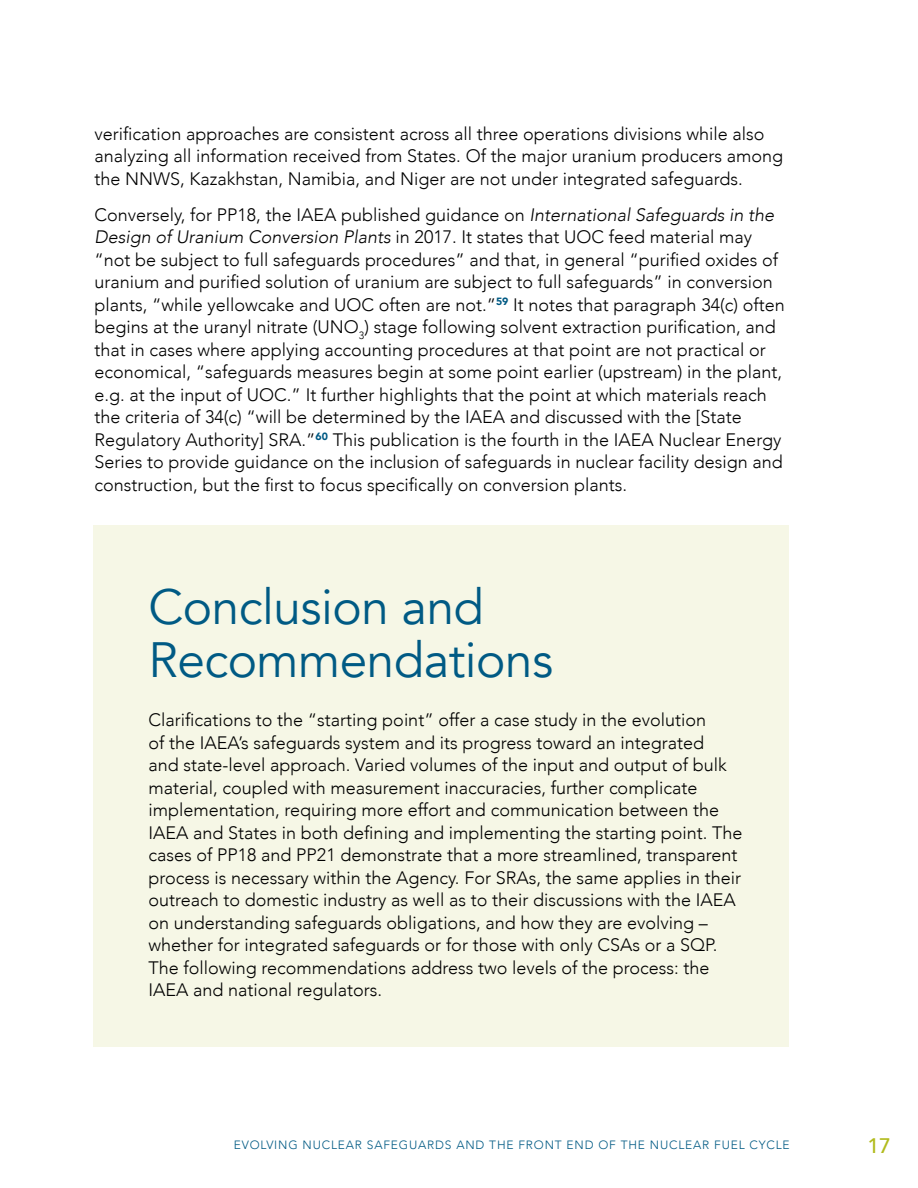
<style>
.page{position:relative;width:918px;height:1188px;background:#fff}
.page>*{position:absolute;margin:0;border:0;box-sizing:border-box;transform-origin:0 0}
.t1{font:49.5px/52.5px "Avenir";letter-spacing:-.01em;color:#005a84}
.t2{font:500 21px "Avenir";color:#b2bb1e}
.t3{font:300 18px/22.5px "Avenir";color:#000}
.t4{font:300 12px "Avenir";letter-spacing:.07em;color:#005a84}
.s1{font-style:italic}
</style>
<div class="page">
<div style="left:93px;top:525px;width:695px;height:521px;background:#f6f7e6"></div>
<p class="t3" style="left:94px;top:122px;width:690px">verification approaches are consistent across all three operations divisions while also analyzing all information received from States. Of the major uranium producers among the NNWS, Kazakhstan, Namibia, and Niger are not under integrated safeguards.</p>
<p class="t3" style="left:94px;top:203px;width:692px">Conversely, for PP18, the IAEA published guidance on <span class="s1">International Safeguards in the Design of Uranium Conversion Plants</span> in 2017. It states that UOC feed material may “not be subject to full safeguards procedures” and that, in general “purified oxides of uranium and purified solution of uranium are subject to full safeguards” in conversion plants, “while yellowcake and UOC often are not.”<sup>59</sup> It notes that paragraph 34(c) often begins at the uranyl nitrate (UNO<sub>3</sub>) stage following solvent extraction purification, and that in cases where applying accounting procedures at that point are not practical or economical, “safeguards measures begin at some point earlier (upstream) in the plant, e.g. at the input of UOC.” It further highlights that the point at which materials reach the criteria of 34(c) “will be determined by the IAEA and discussed with the [State Regulatory Authority] SRA.”<sup>60</sup> This publication is the fourth in the IAEA Nuclear Energy Series to provide guidance on the inclusion of safeguards in nuclear facility design and construction, but the first to focus specifically on conversion plants.</p>
<h1 class="t1" style="left:148px;top:582px;width:406px">Conclusion and<br>Recommendations</h1>
<p class="t3" style="left:148px;top:709px;width:595px">Clarifications to the “starting point” offer a case study in the evolution<br>of the IAEA’s safeguards system and its progress toward an integrated<br>and state-level approach. Varied volumes of the input and output of bulk material, coupled with measurement inaccuracies, further complicate implementation, requiring more effort and communication between the IAEA and States in both defining and implementing the starting point. The cases of PP18 and PP21 demonstrate that a more streamlined, transparent process is necessary within the Agency. For SRAs, the same applies in their outreach to domestic industry as well as to their discussions with the IAEA on understanding safeguards obligations, and how they are evolving – whether for integrated safeguards or for those with only CSAs or a SQP.<br>The following recommendations address two levels of the process: the IAEA and national regulators.</p>
<p class="t4" style="left:234px;top:1137px;width:557px">EVOLVING NUCLEAR SAFEGUARDS AND THE FRONT END OF THE NUCLEAR FUEL CYCLE</p>
<p class="t2" style="left:868px;top:1128px;width:25px">17</p>
</div>
